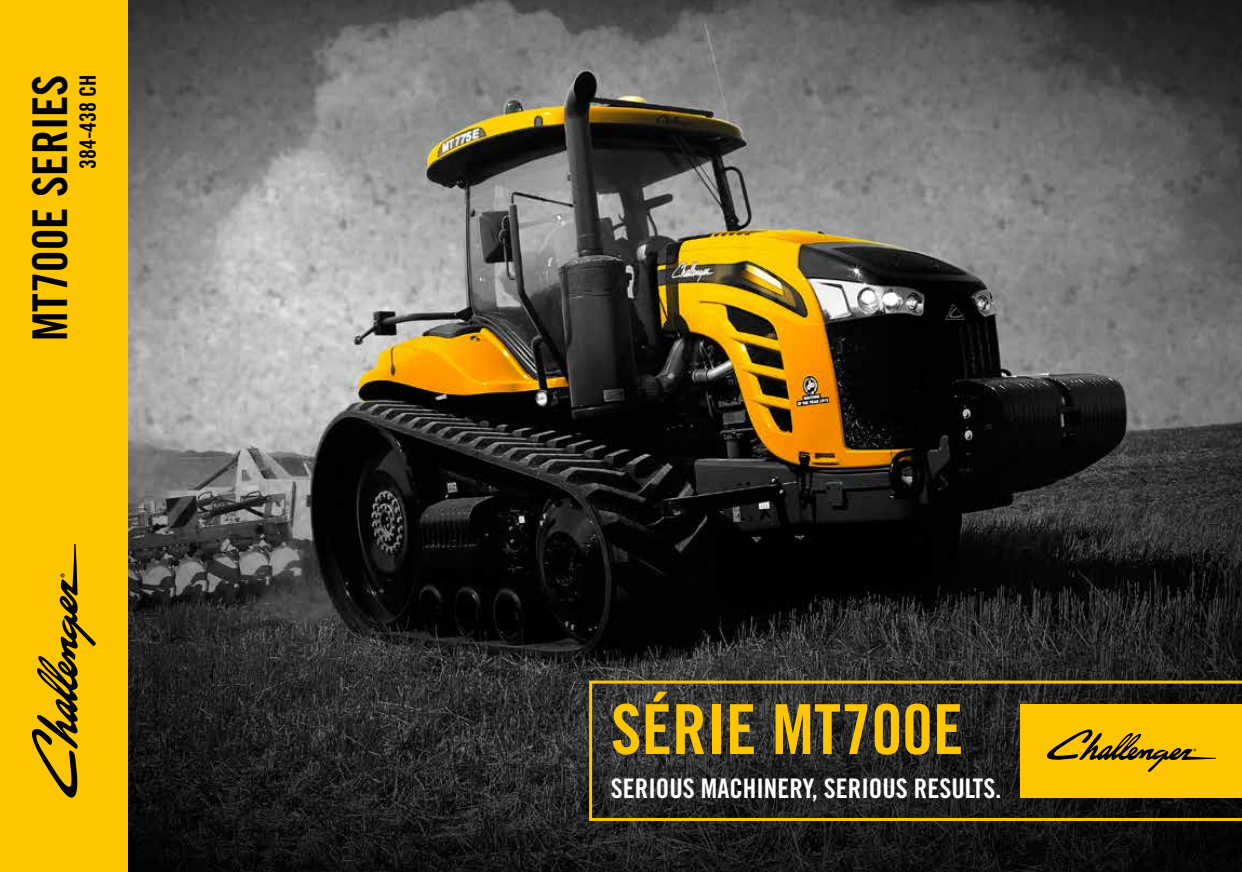
<style>
.page{position:relative;width:1242px;height:872px;background:#fff}
.page>*{position:absolute;margin:0;border:0;box-sizing:border-box;transform-origin:0 0}
.t1{font:69px "Trade Gothic LT Pro Bd Cn 20";color:#fdc600}
.t2{font:48px "Trade Gothic LT Pro Bd Cn 20";color:#000}
.t3{font:27px "Trade Gothic LT Pro Bd Cn 20";color:#fff}
.t4{font:22.5px "Trade Gothic LT Pro Bd Cn 20";color:#000}
</style>
<div class="page">
<img style="left:128px;top:0;width:1114px;height:872px">
<svg style="left:589px;top:680px;width:653px;height:141px;background:#322f22"></svg>
<div style="left:1020px;top:704px;width:222px;height:93px;background:#fdc600"></div>
<svg style="left:1046px;top:729px;width:170px;height:43px"></svg>
<div style="left:0;top:0;width:128px;height:872px;background:#fdc600"></div>
<svg style="left:32px;top:544px;width:64px;height:253px"></svg>
<h2 class="t2" style="left:21px;top:341px;width:268px;rotate:-90deg">MT700E SERIES</h2>
<p class="t4" style="left:74px;top:169px;width:96px;rotate:-90deg">384-438 CH</p>
<h1 class="t1" style="left:611px;top:687px;width:354px">SÉRIE MT700E</h1>
<p class="t3" style="left:611px;top:771px;width:392px">SERIOUS MACHINERY, SERIOUS RESULTS.</p>
</div>
